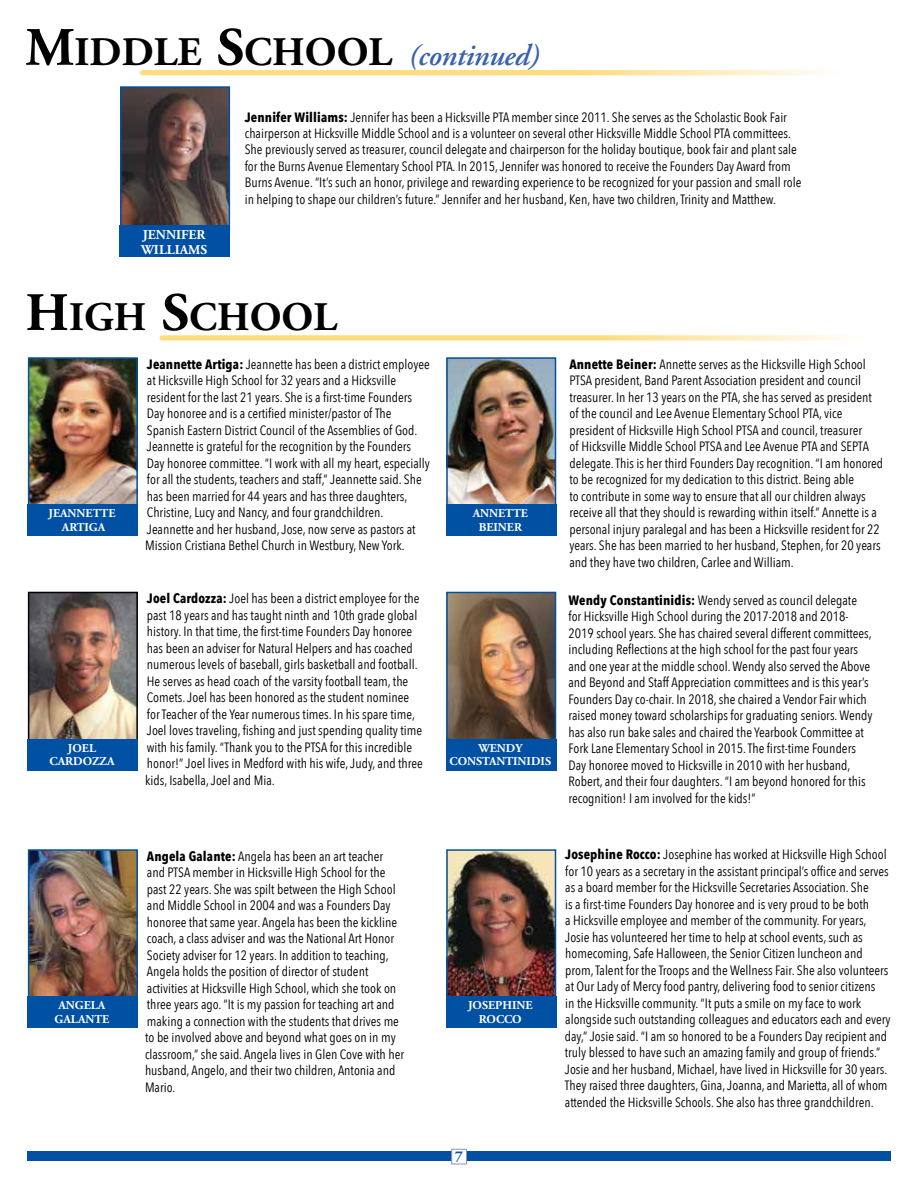
<style>
.page{position:relative;width:918px;height:1188px;background:#fff}
.page>*{position:absolute;margin:0;border:0;box-sizing:border-box;transform-origin:0 0}
.t1{font:700 40.5px "Adobe Garamond";color:#000}
.t2{font:italic 600 30px "Adobe Garamond";letter-spacing:-.015em;color:#3961ad}
.t3{font:700 15px "Adobe Garamond";color:#0050a3}
.t4{font:13.5px/16.5px "Avenir Next Condensed";color:#000}
.t5{font:700 13.5px/15px "Adobe Garamond";color:#fff}
.t6{font:700 12px/13.6px "Adobe Garamond";color:#fff;text-align:center}
.s1{font-size:54px}
.s2{font-weight:700;font-style:normal;font-size:40.5px;color:#000}
.s3{font-weight:700;font-style:normal;font-size:54px;color:#000}
.s4{font-weight:700}
</style>
<div class="page">
<div style="left:27px;top:1152px;width:864px;height:9px;background:#0050a3"></div>
<div style="left:451px;top:1149px;width:16px;height:15px;background:#fff;border:1px solid #8492c9"></div>
<svg style="left:160px;top:335px;width:731px;height:6px;background:#ffe6a5"></svg>
<svg style="left:140px;top:70px;width:731px;height:5px;background:#ffe39a"></svg>
<img style="left:31px;top:360px;width:104px;height:145px">
<div style="left:28px;top:357px;width:110px;height:154px;border:2px solid #0050a3"></div>
<img style="left:123px;top:89px;width:104px;height:136px">
<div style="left:120px;top:86px;width:110px;height:146px;border:2px solid #0050a3"></div>
<img style="left:31px;top:595px;width:104px;height:144px">
<div style="left:28px;top:592px;width:110px;height:154px;border:2px solid #000"></div>
<img style="left:31px;top:852px;width:104px;height:145px">
<div style="left:28px;top:849px;width:110px;height:154px;border:2px solid #0050a3"></div>
<img style="left:449px;top:360px;width:104px;height:145px">
<div style="left:446px;top:357px;width:110px;height:154px;border:2px solid #0050a3"></div>
<img style="left:449px;top:595px;width:104px;height:144px">
<div style="left:446px;top:592px;width:110px;height:154px;border:2px solid #0050a3"></div>
<img style="left:449px;top:852px;width:104px;height:145px">
<div style="left:446px;top:849px;width:110px;height:154px;border:2px solid #0050a3"></div>
<div style="left:28px;top:505px;width:110px;height:31px;background:#0050a3"></div>
<div style="left:120px;top:225px;width:110px;height:31px;background:#0050a3"></div>
<div style="left:28px;top:739px;width:110px;height:32px;background:#0050a3"></div>
<div style="left:28px;top:997px;width:110px;height:31px;background:#0050a3"></div>
<div style="left:446px;top:505px;width:110px;height:31px;background:#0050a3"></div>
<div style="left:446px;top:739px;width:110px;height:32px;background:#0050a3"></div>
<div style="left:446px;top:997px;width:110px;height:31px;background:#0050a3"></div>
<h1 class="t1" style="left:26px;top:30px;width:95px"><span class="s1">M</span>IDDL</h1>
<h2 class="t2" style="left:177px;top:39px;width:362px"><span class="s2">E</span> <span class="s3">S</span><span class="s2">CHOOL</span> (continued)</h2>
<p class="t5" style="left:141px;top:227px;width:68px">JENNIFER<br>WILLIAMS</p>
<p class="t4" style="left:245px;top:108px;width:558px"><span class="s4">Jennifer Williams:</span> Jennifer has been a Hicksville PTA member since 2011. She serves as the Scholastic Book Fair chairperson at Hicksville Middle School and is a volunteer on several other Hicksville Middle School PTA committees.<br>She previously served as treasurer, council delegate and chairperson for the holiday boutique, book fair and plant sale for the Burns Avenue Elementary School PTA. In 2015, Jennifer was honored to receive the Founders Day Award from Burns Avenue. “It’s such an honor, privilege and rewarding experience to be recognized for your passion and small role in helping to shape our children’s future.” Jennifer and her husband, Ken, have two children, Trinity and Matthew.</p>
<h1 class="t1" style="left:26px;top:295px;width:313px"><span class="s1">H</span>IGH <span class="s1">S</span>CHOOL</h1>
<p class="t6" style="left:48px;top:507px;width:69px">JEANNETTE<br>ARTIGA</p>
<p class="t6" style="left:49px;top:741px;width:67px">JOEL<br>CARDOZZA</p>
<p class="t4" style="left:145px;top:355px;width:286px"><span class="s4">Jeannette Artiga:</span> Jeannette has been a district employee at Hicksville High School for 32 years and a Hicksville resident for the last 21 years. She is a first-time Founders Day honoree and is a certified minister/pastor of The Spanish Eastern District Council of the Assemblies of God.<br>Jeannette is grateful for the recognition by the Founders Day honoree committee. “I work with all my heart, especially for all the students, teachers and staff,” Jeannette said. She has been married for 44 years and has three daughters, Christine, Lucy and Nancy, and four grandchildren.<br>Jeannette and her husband, Jose, now serve as pastors at Mission Cristiana Bethel Church in Westbury, New York.</p>
<p class="t4" style="left:145px;top:590px;width:279px"><span class="s4">Joel Cardozza:</span> Joel has been a district employee for the past 18 years and has taught ninth and 10th grade global history. In that time, the first-time Founders Day honoree has been an adviser for Natural Helpers and has coached numerous levels of baseball, girls basketball and football.<br>He serves as head coach of the varsity football team, the Comets. Joel has been honored as the student nominee for Teacher of the Year numerous times. In his spare time, Joel loves traveling, fishing and just spending quality time with his family. “Thank you to the PTSA for this incredible honor!” Joel lives in Medford with his wife, Judy, and three kids, Isabella, Joel and Mia.</p>
<p class="t6" style="left:473px;top:507px;width:57px">ANNETTE<br>BEINER</p>
<p class="t6" style="left:450px;top:741px;width:103px">WENDY<br>CONSTANTINIDIS</p>
<p class="t4" style="left:569px;top:355px;width:315px"><span class="s4">Annette Beiner:</span> Annette serves as the Hicksville High School PTSA president, Band Parent Association president and council treasurer. In her 13 years on the PTA, she has served as president of the council and Lee Avenue Elementary School PTA, vice president of Hicksville High School PTSA and council, treasurer<br>of Hicksville Middle School PTSA and Lee Avenue PTA and SEPTA delegate. This is her third Founders Day recognition. “I am honored to be recognized for my dedication to this district. Being able<br>to contribute in some way to ensure that all our children always receive all that they should is rewarding within itself.” Annette is a personal injury paralegal and has been a Hicksville resident for 22 years. She has been married to her husband, Stephen, for 20 years and they have two children, Carlee and William.</p>
<p class="t4" style="left:569px;top:591px;width:306px"><span class="s4">Wendy Constantinidis:</span> Wendy served as council delegate for Hicksville High School during the 2017-2018 and 2018- 2019 school years. She has chaired several different committees, including Reflections at the high school for the past four years and one year at the middle school. Wendy also served the Above and Beyond and Staff Appreciation committees and is this year’s Founders Day co-chair. In 2018, she chaired a Vendor Fair which raised money toward scholarships for graduating seniors. Wendy has also run bake sales and chaired the Yearbook Committee at Fork Lane Elementary School in 2015. The first-time Founders Day honoree moved to Hicksville in 2010 with her husband, Robert, and their four daughters. “I am beyond honored for this recognition! I am involved for the kids!”</p>
<p class="t6" style="left:55px;top:999px;width:56px">ANGELA<br>GALANTE</p>
<p class="t4" style="left:145px;top:847px;width:261px"><span class="s4">Angela Galante:</span> Angela has been an art teacher<br>and PTSA member in Hicksville High School for the past 22 years. She was spilt between the High School and Middle School in 2004 and was a Founders Day honoree that same year. Angela has been the kickline coach, a class adviser and was the National Art Honor Society adviser for 12 years. In addition to teaching, Angela holds the position of director of student activities at Hicksville High School, which she took on three years ago. “It is my passion for teaching art and making a connection with the students that drives me to be involved above and beyond what goes on in my classroom,” she said. Angela lives in Glen Cove with her husband, Angelo, and their two children, Antonia and Mario.</p>
<p class="t6" style="left:468px;top:999px;width:66px">JOSEPHINE<br>ROCCO</p>
<p class="t4" style="left:565px;top:846px;width:327px"><span class="s4">Josephine Rocco:</span> Josephine has worked at Hicksville High School for 10 years as a secretary in the assistant principal’s office and serves as a board member for the Hicksville Secretaries Association. She<br>is a first-time Founders Day honoree and is very proud to be both<br>a Hicksville employee and member of the community. For years, Josie has volunteered her time to help at school events, such as homecoming, Safe Halloween, the Senior Citizen luncheon and prom, Talent for the Troops and the Wellness Fair. She also volunteers at Our Lady of Mercy food pantry, delivering food to senior citizens<br>in the Hicksville community. “It puts a smile on my face to work alongside such outstanding colleagues and educators each and every day,” Josie said. “I am so honored to be a Founders Day recipient and truly blessed to have such an amazing family and group of friends.” Josie and her husband, Michael, have lived in Hicksville for 30 years.<br>They raised three daughters, Gina, Joanna, and Marietta, all of whom attended the Hicksville Schools. She also has three grandchildren.</p>
<p class="t3" style="left:455px;top:1148px;width:9px">7</p>
</div>
